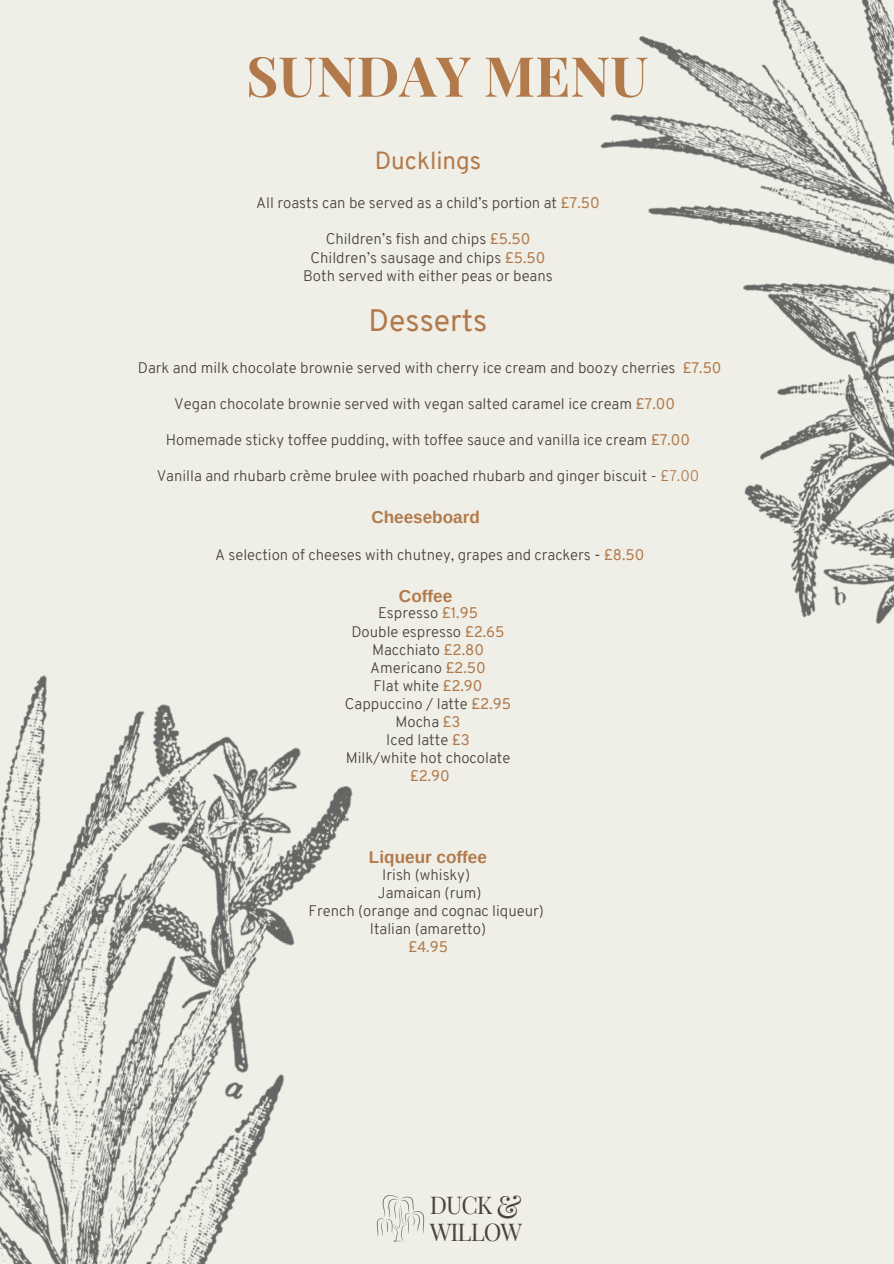
<style>
.page{position:relative;width:894px;height:1264px;background:#fff}
.page>*{position:absolute;margin:0;border:0;box-sizing:border-box;transform-origin:0 0}
.t1{font:700 55.35px "Playfair Display";color:#b27a4b}
.t2{font:30.6px "Playfair Display";color:#48443e}
.t3{font:30.3px "Overpass";color:#b27a4b}
.t4{font:24.3px "Overpass";color:#b27a4b}
.t5{font:24px/26.2px "Playfair Display";letter-spacing:-.04em;color:#48443e}
.t6{font:700 17.1px "Arimo";color:#b27a4b}
.t7{font:300 15px "Overpass";color:#48443e}
.t8{font:15px "Overpass";color:#b27a4b}
.s1{font-weight:400;color:#b27a4b}
.s2{color:#b27a4b}
.s3{font-weight:400}
</style>
<div class="page">
<div style="left:0;top:0;width:893px;height:1263px;background:#efefe8"></div>
<img style="left:600px;top:0;width:293px;height:624px">
<img style="left:0;top:675px;width:425px;height:588px">
<p class="t1" style="left:246px;top:37px;width:403px">SUNDAY MENU</p>
<p class="t4" style="left:374px;top:151px;width:108px">Ducklings</p>
<p class="t7" style="left:256px;top:197px;width:345px">All roasts can be served as a child’s portion at <span class="s1">£7.50</span></p>
<p class="t7" style="left:325px;top:233px;width:206px">Children’s fish and chips <span class="s1">£5.50</span></p>
<p class="t7" style="left:310px;top:251px;width:236px">Children’s sausage and chips <span class="s1">£5.50</span></p>
<p class="t7" style="left:303px;top:269px;width:251px">Both served with either peas or beans</p>
<p class="t3" style="left:368px;top:308px;width:120px">Desserts</p>
<p class="t7" style="left:138px;top:361px;width:585px">Dark and milk chocolate brownie served with cherry ice cream and boozy cherries <span class="s1">£7.50</span></p>
<p class="t7" style="left:174px;top:397px;width:502px">Vegan chocolate brownie served with vegan salted caramel ice cream <span class="s1">£7.00</span></p>
<p class="t7" style="left:166px;top:434px;width:525px">Homemade sticky toffee pudding, with toffee sauce and vanilla ice cream <span class="s1">£7.00</span></p>
<p class="t7" style="left:157px;top:470px;width:544px">Vanilla and rhubarb crème brulee with poached rhubarb and ginger biscuit - <span class="s2">£7.00</span></p>
<p class="t6" style="left:371px;top:507px;width:110px">Cheeseboard</p>
<p class="t7" style="left:215px;top:548px;width:430px">A selection of cheeses with chutney, grapes and crackers <span class="s3">-</span> <span class="s1">£8.50</span></p>
<p class="t6" style="left:399px;top:586px;width:55px">Coffee</p>
<p class="t7" style="left:378px;top:607px;width:101px">Espresso <span class="s1">£1.95</span></p>
<p class="t7" style="left:351px;top:625px;width:154px">Double espresso <span class="s1">£2.65</span></p>
<p class="t7" style="left:372px;top:643px;width:113px">Macchiato <span class="s1">£2.80</span></p>
<p class="t7" style="left:370px;top:661px;width:117px">Americano <span class="s1">£2.50</span></p>
<p class="t7" style="left:373px;top:679px;width:110px">Flat white <span class="s1">£2.90</span></p>
<p class="t7" style="left:345px;top:697px;width:167px">Cappuccino / latte <span class="s1">£2.95</span></p>
<p class="t7" style="left:395px;top:715px;width:67px">Mocha <span class="s1">£3</span></p>
<p class="t7" style="left:386px;top:733px;width:85px">Iced latte <span class="s1">£3</span></p>
<p class="t7" style="left:345px;top:751px;width:166px">Milk/white hot chocolate</p>
<p class="t8" style="left:409px;top:769px;width:42px">£2.90</p>
<p class="t6" style="left:369px;top:847px;width:119px">Liqueur coffee</p>
<p class="t7" style="left:382px;top:868px;width:89px">Irish (whisky)</p>
<p class="t7" style="left:378px;top:886px;width:105px">Jamaican (rum)</p>
<p class="t7" style="left:308px;top:904px;width:237px">French (orange and cognac liqueur)</p>
<p class="t7" style="left:370px;top:922px;width:118px">Italian (amaretto)</p>
<p class="t8" style="left:408px;top:940px;width:41px">£4.95</p>
<p class="t2" style="left:496px;top:1185px;width:27px">&amp;</p>
<p class="t5" style="left:429px;top:1191px;width:94px">DUCK<br>WILLOW</p>
</div>
